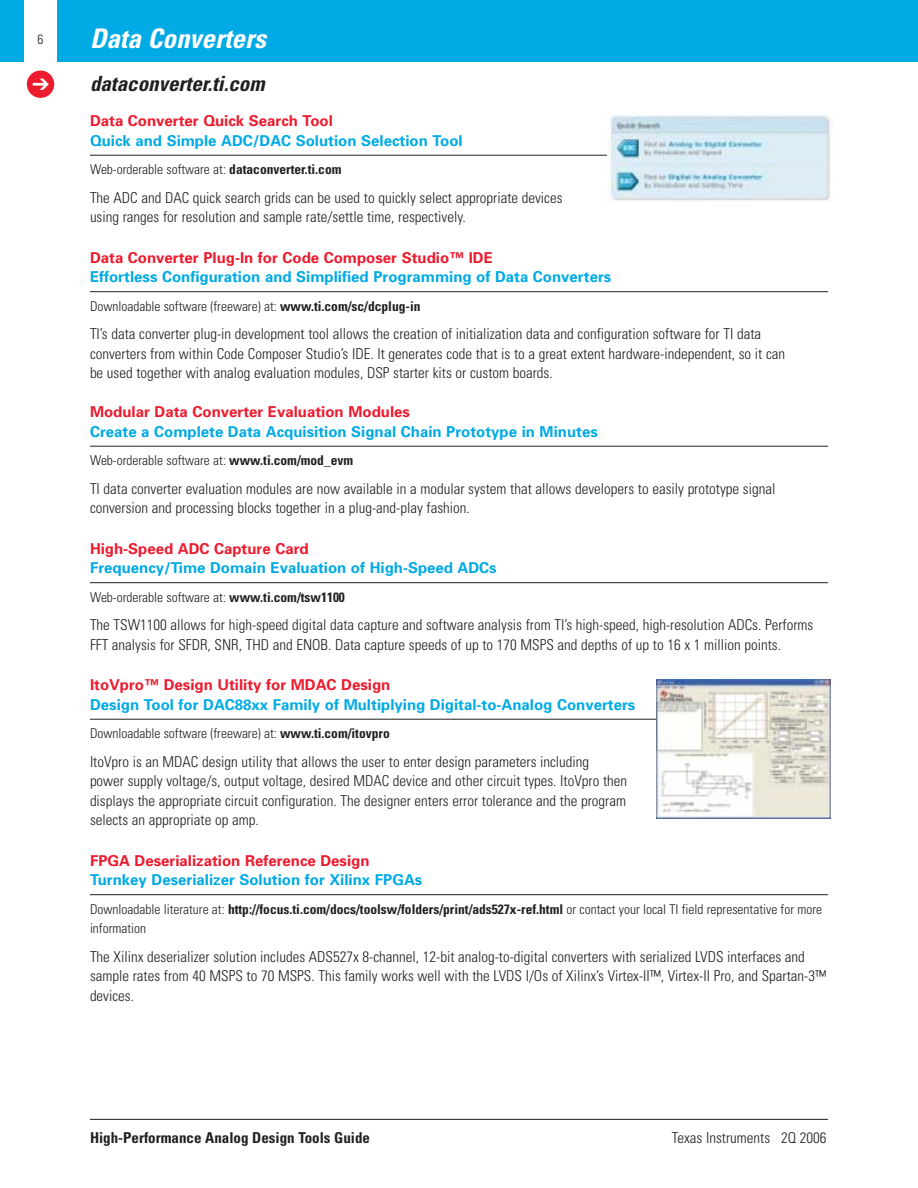
<style>
.page{position:relative;width:918px;height:1188px;background:#fff}
.page>*{position:absolute;margin:0;border:0;box-sizing:border-box;transform-origin:0 0}
.t1{font:italic 700 condensed 27px "Univers";color:#fff}
.t2{font:italic 700 condensed 21px "Univers";color:#231f20}
.t3{font:300 condensed 15px/19.5px "Univers";color:#231f20}
.t4{font:700 15px "Univers";color:#00aae5}
.t5{font:700 15px "Univers";color:#ed1b2e}
.t6{font:700 condensed 15px "Univers";color:#231f20}
.t7{font:300 condensed 13.5px/19.5px "Univers";color:#231f20}
.s1{color:#fff}
.s2{font-weight:700}
</style>
<div class="page">
<hr style="left:90px;top:1119px;width:738px;height:1px;background:#231f20">
<div style="left:0;top:0;width:918px;height:62px;background:#00aae5"></div>
<div style="left:24px;top:0;width:33px;height:62px;background:#fff"></div>
<div style="left:27px;top:71px;width:27px;height:27px;background:#ed1b2e;border-radius:50%"></div>
<hr style="left:90px;top:155px;width:738px;height:1px;background:#231f20">
<hr style="left:90px;top:291px;width:738px;height:1px;background:#231f20">
<hr style="left:90px;top:446px;width:738px;height:1px;background:#231f20">
<hr style="left:90px;top:582px;width:738px;height:1px;background:#231f20">
<hr style="left:90px;top:719px;width:738px;height:1px;background:#231f20">
<hr style="left:90px;top:894px;width:738px;height:1px;background:#231f20">
<img style="left:657px;top:679px;width:174px;height:139px">
<img style="left:607px;top:113px;width:223px;height:89px">
<p class="t7" style="left:38px;top:30px;width:7px">6</p>
<h1 class="t1" style="left:90px;top:28px;width:183px">Data Converters</h1>
<h2 class="t2" style="left:32px;top:76px;width:238px"><span class="s1">➔</span> dataconverter.ti.com</h2>
<p class="t5" style="left:90px;top:115px;width:244px">Data Converter Quick Search Tool</p>
<p class="t4" style="left:90px;top:135px;width:374px">Quick and Simple ADC/DAC Solution Selection Tool</p>
<p class="t7" style="left:90px;top:161px;width:253px">Web-orderable software at: <span class="s2">dataconverter.ti.com</span></p>
<p class="t3" style="left:90px;top:189px;width:474px">The ADC and DAC quick search grids can be used to quickly select appropriate devices using ranges for resolution and sample rate/settle time, respectively.</p>
<p class="t5" style="left:90px;top:252px;width:404px">Data Converter Plug-In for Code Composer Studio™ IDE</p>
<p class="t4" style="left:90px;top:271px;width:523px">Effortless Configuration and Simplified Programming of Data Converters</p>
<p class="t7" style="left:90px;top:298px;width:332px">Downloadable software (freeware) at: <span class="s2">www.ti.com/sc/dcplug-in</span></p>
<p class="t3" style="left:90px;top:326px;width:697px">TI’s data converter plug-in development tool allows the creation of initialization data and configuration software for TI data converters from within Code Composer Studio’s IDE. It generates code that is to a great extent hardware-independent, so it can be used together with analog evaluation modules, DSP starter kits or custom boards.</p>
<p class="t5" style="left:90px;top:406px;width:322px">Modular Data Converter Evaluation Modules</p>
<p class="t4" style="left:90px;top:426px;width:509px">Create a Complete Data Acquisition Signal Chain Prototype in Minutes</p>
<p class="t7" style="left:90px;top:452px;width:265px">Web-orderable software at: <span class="s2">www.ti.com/mod_evm</span></p>
<p class="t3" style="left:90px;top:480px;width:687px">TI data converter evaluation modules are now available in a modular system that allows developers to easily prototype signal conversion and processing blocks together in a plug-and-play fashion.</p>
<p class="t5" style="left:90px;top:543px;width:220px">High-Speed ADC Capture Card</p>
<p class="t4" style="left:90px;top:562px;width:408px">Frequency/Time Domain Evaluation of High-Speed ADCs</p>
<p class="t7" style="left:90px;top:589px;width:256px">Web-orderable software at: <span class="s2">www.ti.com/tsw1100</span></p>
<p class="t3" style="left:90px;top:617px;width:725px">The TSW1100 allows for high-speed digital data capture and software analysis from TI’s high-speed, high-resolution ADCs. Performs<br>FFT analysis for SFDR, SNR, THD and ENOB. Data capture speeds of up to 170 MSPS and depths of up to 16 x 1 million points.</p>
<p class="t5" style="left:90px;top:679px;width:302px">ItoVpro™ Design Utility for MDAC Design</p>
<p class="t4" style="left:90px;top:699px;width:547px">Design Tool for DAC88xx Family of Multiplying Digital-to-Analog Converters</p>
<p class="t7" style="left:90px;top:725px;width:301px">Downloadable software (freeware) at: <span class="s2">www.ti.com/itovpro</span></p>
<p class="t3" style="left:90px;top:753px;width:539px">ItoVpro is an MDAC design utility that allows the user to enter design parameters including<br>power supply voltage/s, output voltage, desired MDAC device and other circuit types. ItoVpro then displays the appropriate circuit configuration. The designer enters error tolerance and the program selects an appropriate op amp.</p>
<p class="t5" style="left:90px;top:855px;width:281px">FPGA Deserialization Reference Design</p>
<p class="t4" style="left:90px;top:874px;width:334px">Turnkey Deserializer Solution for Xilinx FPGAs</p>
<p class="t7" style="left:90px;top:901px;width:734px">Downloadable literature at: <span class="s2">http://focus.ti.com/docs/toolsw/folders/print/ads527x-ref.html</span> or contact your local TI field representative for more information</p>
<p class="t3" style="left:90px;top:948px;width:737px">The Xilinx deserializer solution includes ADS527x 8-channel, 12-bit analog-to-digital converters with serialized LVDS interfaces and sample rates from 40 MSPS to 70 MSPS. This family works well with the LVDS I/Os of Xilinx’s Virtex-II™, Virtex-II Pro, and Spartan-3™ devices.</p>
<p class="t6" style="left:90px;top:1132px;width:282px">High-Performance Analog Design Tools Guide</p>
<p class="t3" style="left:672px;top:1129px;width:156px">Texas Instruments 2Q 2006</p>
</div>
